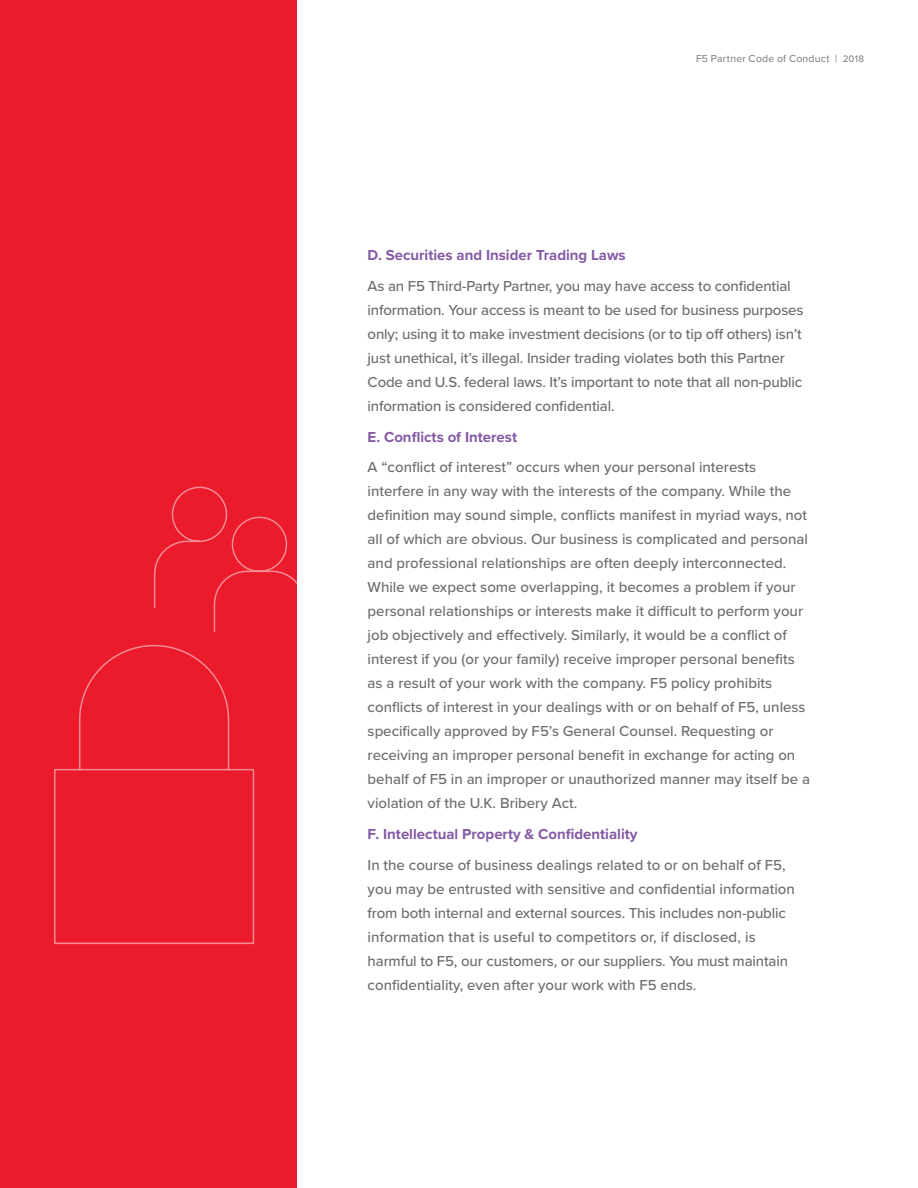
<style>
.page{position:relative;width:918px;height:1188px;background:#fff}
.page>*{position:absolute;margin:0;border:0;box-sizing:border-box;transform-origin:0 0}
.sub-head-body-body{font:500 15px/24px "Proxima Nova";color:#6c6d70}
.sub-section{font:700 15px "Proxima Nova";color:#845aa5}
.t1{font:10.5px "Proxima Nova";letter-spacing:.02em;color:#787779}
.s1{font-size:9.75px}
</style>
<div class="page">
<div style="left:0;top:0;width:297px;height:1188px;background:#ec1b2b"></div>
<svg style="left:54px;top:486px;width:243px;height:458px"></svg>
<p class="t1" style="left:696px;top:51px;width:169px">F5 Partner Code of Conduct | <span class="s1">2018</span></p>
<p class="sub-section" style="left:368px;top:244px;width:260px">D. Securities and Insider Trading Laws</p>
<p class="sub-head-body-body" style="left:368px;top:273px;width:437px">As an F5 Third-Party Partner, you may have access to confidential information. Your access is meant to be used for business purposes only; using it to make investment decisions (or to tip off others) isn’t just unethical, it’s illegal. Insider trading violates both this Partner Code and U.S. federal laws. It’s important to note that all non-public information is considered confidential.</p>
<p class="sub-section" style="left:368px;top:426px;width:151px">E. Conflicts of Interest</p>
<p class="sub-head-body-body" style="left:368px;top:455px;width:444px">A “conflict of interest” occurs when your personal interests interfere in any way with the interests of the company. While the definition may sound simple, conflicts manifest in myriad ways, not all of which are obvious. Our business is complicated and personal and professional relationships are often deeply interconnected.<br>While we expect some overlapping, it becomes a problem if your personal relationships or interests make it difficult to perform your job objectively and effectively. Similarly, it would be a conflict of interest if you (or your family) receive improper personal benefits as a result of your work with the company. F5 policy prohibits conflicts of interest in your dealings with or on behalf of F5, unless specifically approved by F5’s General Counsel. Requesting or receiving an improper personal benefit in exchange for acting on behalf of F5 in an improper or unauthorized manner may itself be a violation of the U.K. Bribery Act.</p>
<p class="sub-section" style="left:368px;top:823px;width:271px">F. Intellectual Property &amp; Confidentiality</p>
<p class="sub-head-body-body" style="left:368px;top:852px;width:429px">In the course of business dealings related to or on behalf of F5, you may be entrusted with sensitive and confidential information from both internal and external sources. This includes non-public information that is useful to competitors or, if disclosed, is harmful to F5, our customers, or our suppliers. You must maintain confidentiality, even after your work with F5 ends.</p>
</div>
